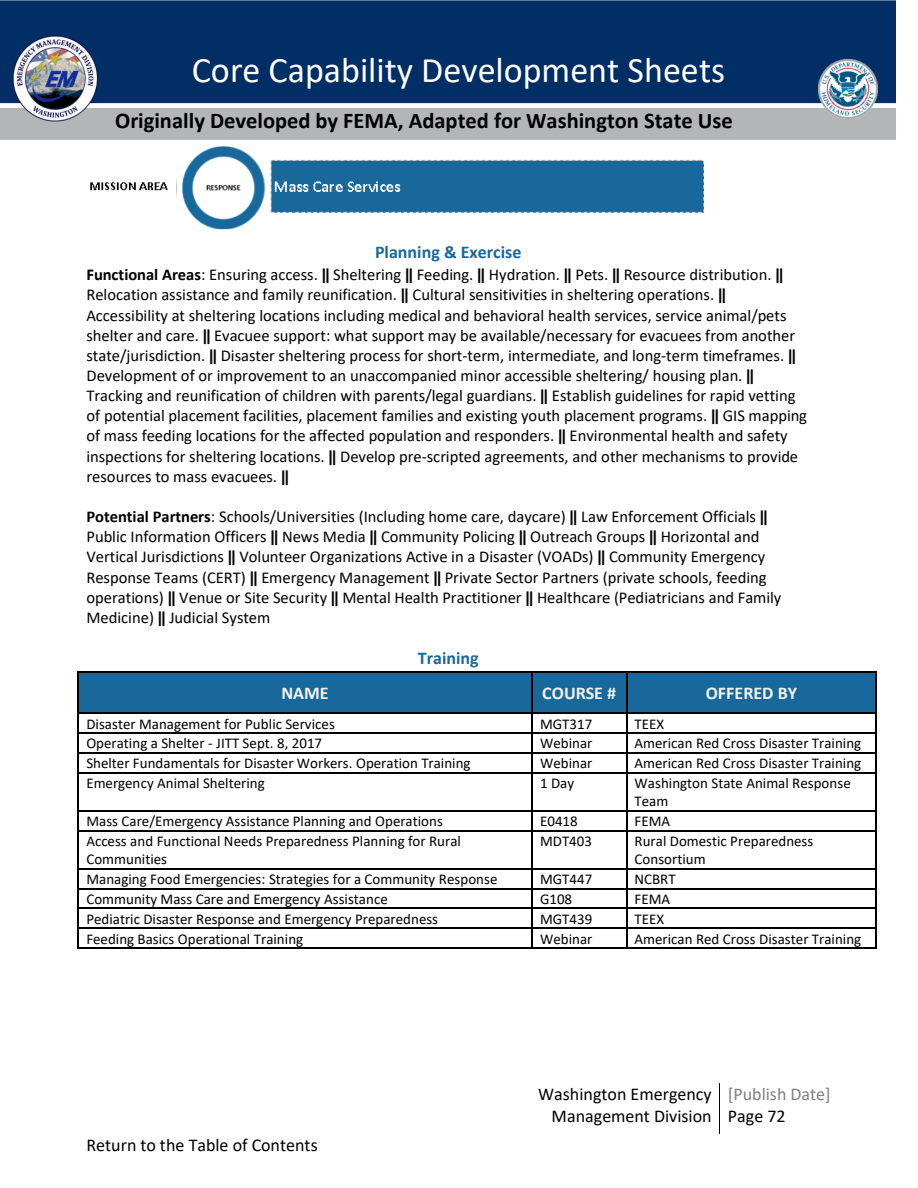
<style>
.page{position:relative;width:918px;height:1188px;background:#fff}
.page>*{position:absolute;margin:0;border:0;box-sizing:border-box;transform-origin:0 0}
.t1{font:36px "Calibri";color:#fff}
.t2{font:700 22.5px "Calibri";color:#000}
.t3{font:18px/21.9px "Calibri";color:#000}
.t4{font:700 18px "Calibri";color:#18689b}
.t5{font:700 18px "Calibri";color:#f2f2f2}
.t6{font:16.5px/20.1px "Calibri";color:#000}
.t7{font:15px/18.1px "Calibri";color:#000}
.s1{font-weight:700}
.s2{color:#808080}
</style>
<div class="page">
<svg style="left:719px;top:1083px;width:1px;height:51px"></svg>
<div style="left:0;top:108px;width:896px;height:32px;background:#b2b6b7"></div>
<div style="left:0;top:0;width:896px;height:103px;background:#012e65"></div>
<img style="left:12px;top:36px;width:86px;height:85px">
<img style="left:818px;top:59px;width:60px;height:60px">
<img style="left:90px;top:146px;width:614px;height:84px">
<div style="left:79px;top:673px;width:452px;height:40px;background:#18689b"></div>
<div style="left:533px;top:673px;width:93px;height:40px;background:#18689b"></div>
<div style="left:627px;top:673px;width:248px;height:40px;background:#18689b"></div>
<hr style="left:79px;top:671px;width:452px;height:2px;background:#000">
<hr style="left:533px;top:671px;width:93px;height:2px;background:#000">
<hr style="left:627px;top:671px;width:249px;height:2px;background:#000">
<hr style="left:78px;top:673px;width:1px;height:40px;background:#000">
<hr style="left:531px;top:673px;width:2px;height:40px;background:#000">
<hr style="left:626px;top:673px;width:1px;height:40px;background:#000">
<hr style="left:876px;top:673px;width:1px;height:40px;background:#000">
<hr style="left:79px;top:713px;width:452px;height:1px;background:#000">
<hr style="left:533px;top:713px;width:93px;height:1px;background:#000">
<hr style="left:627px;top:713px;width:249px;height:1px;background:#000">
<hr style="left:79px;top:733px;width:452px;height:1px;background:#000">
<hr style="left:533px;top:733px;width:93px;height:1px;background:#000">
<hr style="left:627px;top:733px;width:249px;height:1px;background:#000">
<hr style="left:79px;top:752px;width:452px;height:2px;background:#000">
<hr style="left:533px;top:752px;width:93px;height:2px;background:#000">
<hr style="left:627px;top:752px;width:249px;height:2px;background:#000">
<svg style="left:78px;top:713px;width:1px;height:61px"></svg>
<hr style="left:79px;top:772px;width:452px;height:2px;background:#000">
<svg style="left:531px;top:713px;width:2px;height:61px"></svg>
<hr style="left:533px;top:772px;width:93px;height:2px;background:#000">
<svg style="left:626px;top:713px;width:1px;height:61px"></svg>
<hr style="left:627px;top:772px;width:249px;height:2px;background:#000">
<svg style="left:876px;top:713px;width:1px;height:61px"></svg>
<hr style="left:78px;top:774px;width:1px;height:36px;background:#000">
<hr style="left:531px;top:774px;width:2px;height:36px;background:#000">
<hr style="left:626px;top:774px;width:1px;height:36px;background:#000">
<hr style="left:876px;top:774px;width:1px;height:36px;background:#000">
<hr style="left:79px;top:810px;width:452px;height:2px;background:#000">
<hr style="left:533px;top:810px;width:93px;height:2px;background:#000">
<hr style="left:627px;top:810px;width:249px;height:2px;background:#000">
<svg style="left:78px;top:810px;width:1px;height:22px"></svg>
<hr style="left:79px;top:830px;width:452px;height:2px;background:#000">
<svg style="left:531px;top:810px;width:2px;height:22px"></svg>
<hr style="left:533px;top:830px;width:93px;height:2px;background:#000">
<svg style="left:626px;top:810px;width:1px;height:22px"></svg>
<hr style="left:627px;top:830px;width:249px;height:2px;background:#000">
<svg style="left:876px;top:810px;width:1px;height:22px"></svg>
<hr style="left:78px;top:832px;width:1px;height:36px;background:#000">
<hr style="left:531px;top:832px;width:2px;height:36px;background:#000">
<hr style="left:626px;top:832px;width:1px;height:36px;background:#000">
<hr style="left:876px;top:832px;width:1px;height:36px;background:#000">
<hr style="left:79px;top:868px;width:452px;height:2px;background:#000">
<hr style="left:533px;top:868px;width:93px;height:2px;background:#000">
<hr style="left:627px;top:868px;width:249px;height:2px;background:#000">
<hr style="left:79px;top:888px;width:452px;height:1px;background:#000">
<hr style="left:533px;top:888px;width:93px;height:1px;background:#000">
<hr style="left:627px;top:888px;width:249px;height:1px;background:#000">
<hr style="left:79px;top:908px;width:452px;height:1px;background:#000">
<hr style="left:533px;top:908px;width:93px;height:1px;background:#000">
<hr style="left:627px;top:908px;width:249px;height:1px;background:#000">
<hr style="left:79px;top:928px;width:452px;height:1px;background:#000">
<hr style="left:533px;top:928px;width:93px;height:1px;background:#000">
<hr style="left:627px;top:928px;width:249px;height:1px;background:#000">
<svg style="left:78px;top:868px;width:1px;height:81px"></svg>
<hr style="left:79px;top:947px;width:452px;height:2px;background:#000">
<svg style="left:531px;top:868px;width:2px;height:81px"></svg>
<hr style="left:533px;top:947px;width:93px;height:2px;background:#000">
<svg style="left:626px;top:868px;width:1px;height:81px"></svg>
<hr style="left:627px;top:947px;width:249px;height:2px;background:#000">
<svg style="left:876px;top:868px;width:1px;height:81px"></svg>
<h1 class="t1" style="left:192px;top:55px;width:535px">Core Capability Development Sheets</h1>
<h2 class="t2" style="left:115px;top:111px;width:619px">Originally Developed by FEMA, Adapted for Washington State Use</h2>
<p class="t4" style="left:375px;top:245px;width:148px">Planning &amp; Exercise</p>
<p class="t6" style="left:86px;top:266px;width:722px"><span class="s1">Functional Areas</span>: Ensuring access. <span class="s1">‖</span> Sheltering <span class="s1">‖</span> Feeding. <span class="s1">‖</span> Hydration. <span class="s1">‖</span> Pets. <span class="s1">‖</span> Resource distribution. <span class="s1">‖ </span>Relocation assistance and family reunification. <span class="s1">‖</span> Cultural sensitivities in sheltering operations. <span class="s1">‖ </span>Accessibility at sheltering locations including medical and behavioral health services, service animal/pets shelter and care. <span class="s1">‖</span> Evacuee support: what support may be available/necessary for evacuees from another state/jurisdiction. <span class="s1">‖</span> Disaster sheltering process for short-term, intermediate, and long-term timeframes. <span class="s1">‖ </span>Development of or improvement to an unaccompanied minor accessible sheltering/ housing plan. <span class="s1">‖ </span>Tracking and reunification of children with parents/legal guardians. <span class="s1">‖</span> Establish guidelines for rapid vetting of potential placement facilities, placement families and existing youth placement programs. <span class="s1">‖</span> GIS mapping of mass feeding locations for the affected population and responders. <span class="s1">‖</span> Environmental health and safety inspections for sheltering locations. <span class="s1">‖</span> Develop pre-scripted agreements, and other mechanisms to provide resources to mass evacuees. <span class="s1">‖</span></p>
<p class="t6" style="left:86px;top:508px;width:697px"><span class="s1">Potential Partners</span>: Schools/Universities (Including home care, daycare) <span class="s1">‖</span> Law Enforcement Officials <span class="s1">‖ </span>Public Information Officers <span class="s1">‖</span> News Media <span class="s1">‖</span> Community Policing <span class="s1">‖</span> Outreach Groups <span class="s1">‖</span> Horizontal and Vertical Jurisdictions <span class="s1">‖</span> Volunteer Organizations Active in a Disaster (VOADs) <span class="s1">‖</span> Community Emergency Response Teams (CERT) <span class="s1">‖</span> Emergency Management <span class="s1">‖</span> Private Sector Partners (private schools, feeding operations) <span class="s1">‖</span> Venue or Site Security <span class="s1">‖</span> Mental Health Practitioner <span class="s1">‖</span> Healthcare (Pediatricians and Family Medicine) <span class="s1">‖</span> Judicial System</p>
<p class="t4" style="left:418px;top:651px;width:63px">Training</p>
<p class="t5" style="left:281px;top:685px;width:49px">NAME</p>
<p class="t5" style="left:542px;top:685px;width:75px">COURSE #</p>
<p class="t5" style="left:706px;top:685px;width:93px">OFFERED BY</p>
<p class="t7" style="left:86px;top:716px;width:250px">Disaster Management for Public Services</p>
<p class="t7" style="left:540px;top:716px;width:54px">MGT317</p>
<p class="t7" style="left:635px;top:716px;width:31px">TEEX</p>
<p class="t7" style="left:86px;top:736px;width:237px">Operating a Shelter - JITT Sept. 8, 2017</p>
<p class="t7" style="left:540px;top:736px;width:54px">Webinar</p>
<p class="t7" style="left:635px;top:736px;width:228px">American Red Cross Disaster Training</p>
<p class="t7" style="left:86px;top:755px;width:386px">Shelter Fundamentals for Disaster Workers. Operation Training</p>
<p class="t7" style="left:540px;top:755px;width:54px">Webinar</p>
<p class="t7" style="left:635px;top:755px;width:228px">American Red Cross Disaster Training</p>
<p class="t7" style="left:86px;top:775px;width:180px">Emergency Animal Sheltering</p>
<p class="t7" style="left:540px;top:775px;width:36px">1 Day</p>
<p class="t7" style="left:635px;top:775px;width:218px">Washington State Animal Response<br>Team</p>
<p class="t7" style="left:86px;top:813px;width:358px">Mass Care/Emergency Assistance Planning and Operations</p>
<p class="t7" style="left:540px;top:813px;width:39px">E0418</p>
<p class="t7" style="left:635px;top:813px;width:37px">FEMA</p>
<p class="t7" style="left:86px;top:833px;width:376px">Access and Functional Needs Preparedness Planning for Rural<br>Communities</p>
<p class="t7" style="left:540px;top:833px;width:54px">MDT403</p>
<p class="t7" style="left:635px;top:833px;width:180px">Rural Domestic Preparedness<br>Consortium</p>
<p class="t7" style="left:86px;top:871px;width:413px">Managing Food Emergencies: Strategies for a Community Response</p>
<p class="t7" style="left:540px;top:871px;width:54px">MGT447</p>
<p class="t7" style="left:635px;top:871px;width:43px">NCBRT</p>
<p class="t7" style="left:86px;top:891px;width:303px">Community Mass Care and Emergency Assistance</p>
<p class="t7" style="left:540px;top:891px;width:34px">G108</p>
<p class="t7" style="left:635px;top:891px;width:37px">FEMA</p>
<p class="t7" style="left:86px;top:911px;width:353px">Pediatric Disaster Response and Emergency Preparedness</p>
<p class="t7" style="left:540px;top:911px;width:54px">MGT439</p>
<p class="t7" style="left:635px;top:911px;width:31px">TEEX</p>
<p class="t7" style="left:86px;top:931px;width:218px">Feeding Basics Operational Training</p>
<p class="t7" style="left:540px;top:931px;width:54px">Webinar</p>
<p class="t7" style="left:635px;top:931px;width:228px">American Red Cross Disaster Training</p>
<p class="t3" style="left:86px;top:1135px;width:233px">Return to the Table of Contents</p>
<p class="t3" style="left:552px;top:1085px;width:281px;text-indent:-13px">Washington Emergency <span class="s2">[Publish Date]<br></span>Management Division Page 72</p>
</div>
